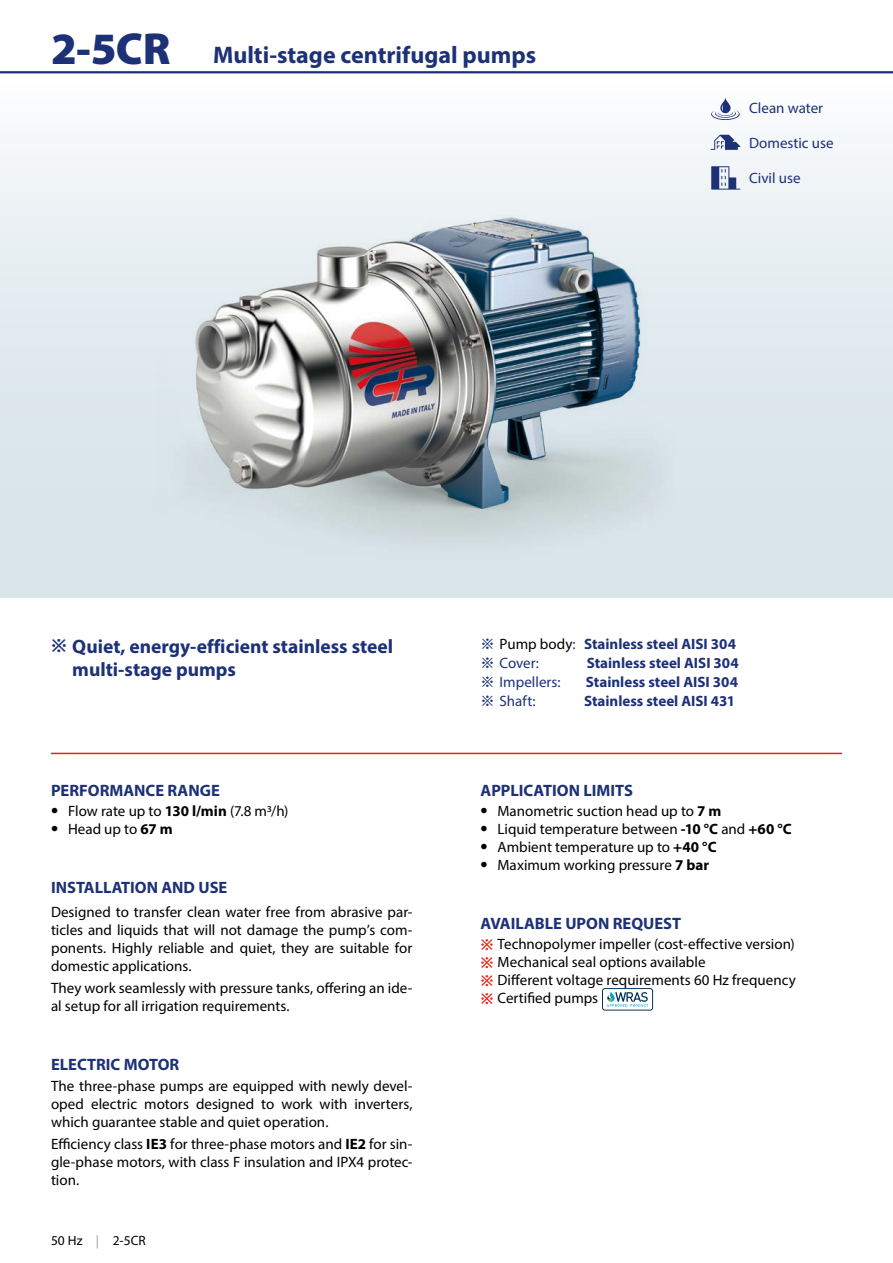
<style>
.page{position:relative;width:893px;height:1263px;background:#fff}
.page>*{position:absolute;margin:0;border:0;box-sizing:border-box;transform-origin:0 0}
.t1{font:900 45px "Myriad Pro";color:#1d3176}
.t2{font:700 24px "Myriad Pro";color:#1d3176}
.t3{font:700 19.5px/23.4px "Myriad Pro";color:#1d3176}
.t4{font:700 16.5px "Myriad Pro";color:#1d3176}
.t5{font:15px/18px "Myriad Pro";color:#000;text-align:justify}
.t6{font:700 15px/18.9px "Myriad Pro";color:#1d3176}
.t7{font:15px "Myriad Pro";color:#1d3176}
.t8{font:13.5px "Myriad Pro";color:#000}
.s1{font-family:"Apple SD Gothic Neo";font-size:18px}
.s2{font-weight:400;color:#000}
.s3{font-weight:400}
.s4{font-weight:700;font-size:21px}
.s5{font-weight:700}
.s6{color:#9c9e9f}
.s7{font-family:"Apple SD Gothic Neo";font-weight:700;color:#e42313}
</style>
<div class="page">
<div style="left:0;top:72px;width:893px;height:525px;background:linear-gradient(to bottom,#f7fafb,#d2e0e7)"></div>
<hr style="left:0;top:71px;width:893px;height:2px;background:#1d3176">
<img style="left:128px;top:209px;width:568px;height:379px">
<img style="left:195px;top:217px;width:444px;height:292px">
<svg style="left:602px;top:988px;width:51px;height:22px"></svg>
<svg style="left:711px;top:98px;width:29px;height:22px"></svg>
<svg style="left:710px;top:135px;width:30px;height:15px"></svg>
<svg style="left:711px;top:166px;width:29px;height:24px"></svg>
<hr style="left:51px;top:753px;width:791px;height:1px;background:#e42313">
<h1 class="t1" style="left:51px;top:18px;width:121px">2-5CR</h1>
<h2 class="t2" style="left:213px;top:39px;width:325px">Multi-stage centrifugal pumps</h2>
<p class="t7" style="left:749px;top:99px;width:75px">Clean water</p>
<p class="t7" style="left:749px;top:134px;width:86px">Domestic use</p>
<p class="t7" style="left:749px;top:169px;width:53px">Civil use</p>
<h3 class="t3" style="left:72px;top:634px;width:322px;text-indent:-21px"><span class="s1">※</span> Quiet, energy-efficient stainless steel multi-stage pumps</h3>
<p class="t6" style="left:500px;top:634px;width:238px"><span class="s2">Pump body</span><span class="s3">:</span> Stainless steel AISI 304<br><span class="s3">Cover:</span></p>
<p class="t6" style="left:587px;top:653px;width:154px">Stainless steel AISI 304</p>
<p class="t7" style="left:500px;top:673px;width:62px">Impellers:</p>
<p class="t6" style="left:586px;top:672px;width:154px">Stainless steel AISI 304</p>
<p class="t7" style="left:500px;top:692px;width:37px">Shaft:</p>
<p class="t6" style="left:584px;top:691px;width:153px">Stainless steel AISI 431</p>
<p class="t4" style="left:51px;top:779px;width:170px">PERFORMANCE RANGE</p>
<p class="t5" style="left:51px;top:801px;width:239px"><span class="s4">•</span> Flow rate up to <span class="s5">130 l/min</span> (7.8 m3/h)</p>
<p class="t5" style="left:51px;top:819px;width:123px"><span class="s4">•</span> Head up to <span class="s5">67 m</span></p>
<p class="t4" style="left:51px;top:876px;width:178px">INSTALLATION AND USE</p>
<p class="t5" style="left:51px;top:903px;width:363px">Designed to transfer clean water free from abrasive par&shy;ticles and liquids that will not damage the pump’s com&shy;ponents. Highly reliable and quiet, they are suitable for domestic applications.</p>
<p class="t5" style="left:51px;top:979px;width:363px">They work seamlessly with pressure tanks, offering an ide&shy;al setup for all irrigation requirements.</p>
<p class="t4" style="left:51px;top:1054px;width:130px">ELECTRIC MOTOR</p>
<p class="t5" style="left:51px;top:1076px;width:363px">The three-phase pumps are equipped with newly devel&shy;oped electric motors designed to work with inverters, which guarantee stable and quiet operation.</p>
<p class="t5" style="left:51px;top:1134px;width:363px">Efficiency class <span class="s5">IE3</span> for three-phase motors and <span class="s5">IE2</span> for sin&shy;gle-phase motors, with class F insulation and IPX4 protec&shy;tion.</p>
<p class="t8" style="left:51px;top:1232px;width:96px">50 Hz <span class="s6">|</span> 2-5CR</p>
<p class="t4" style="left:480px;top:779px;width:154px">APPLICATION LIMITS</p>
<p class="t5" style="left:480px;top:801px;width:243px"><span class="s4">•</span> Manometric suction head up to <span class="s5">7 m</span></p>
<p class="t5" style="left:480px;top:819px;width:313px"><span class="s4">•</span> Liquid temperature between <span class="s5">-10 °C</span> and <span class="s5">+60 °C</span></p>
<p class="t5" style="left:480px;top:837px;width:238px"><span class="s4">•</span> Ambient temperature up to <span class="s5">+40 °C</span></p>
<p class="t5" style="left:480px;top:855px;width:230px"><span class="s4">•</span> Maximum working pressure <span class="s5">7 bar</span></p>
<p class="t4" style="left:480px;top:912px;width:202px">AVAILABLE UPON REQUEST</p>
<p class="t5" style="left:480px;top:934px;width:317px;text-align:left"><span class="s7">※</span> Technopolymer impeller (cost-effective version) <span class="s7">※</span> Mechanical seal options available<br><span class="s7">※</span> Different voltage requirements 60 Hz frequency <span class="s7">※</span> Certified pumps</p>
</div>
